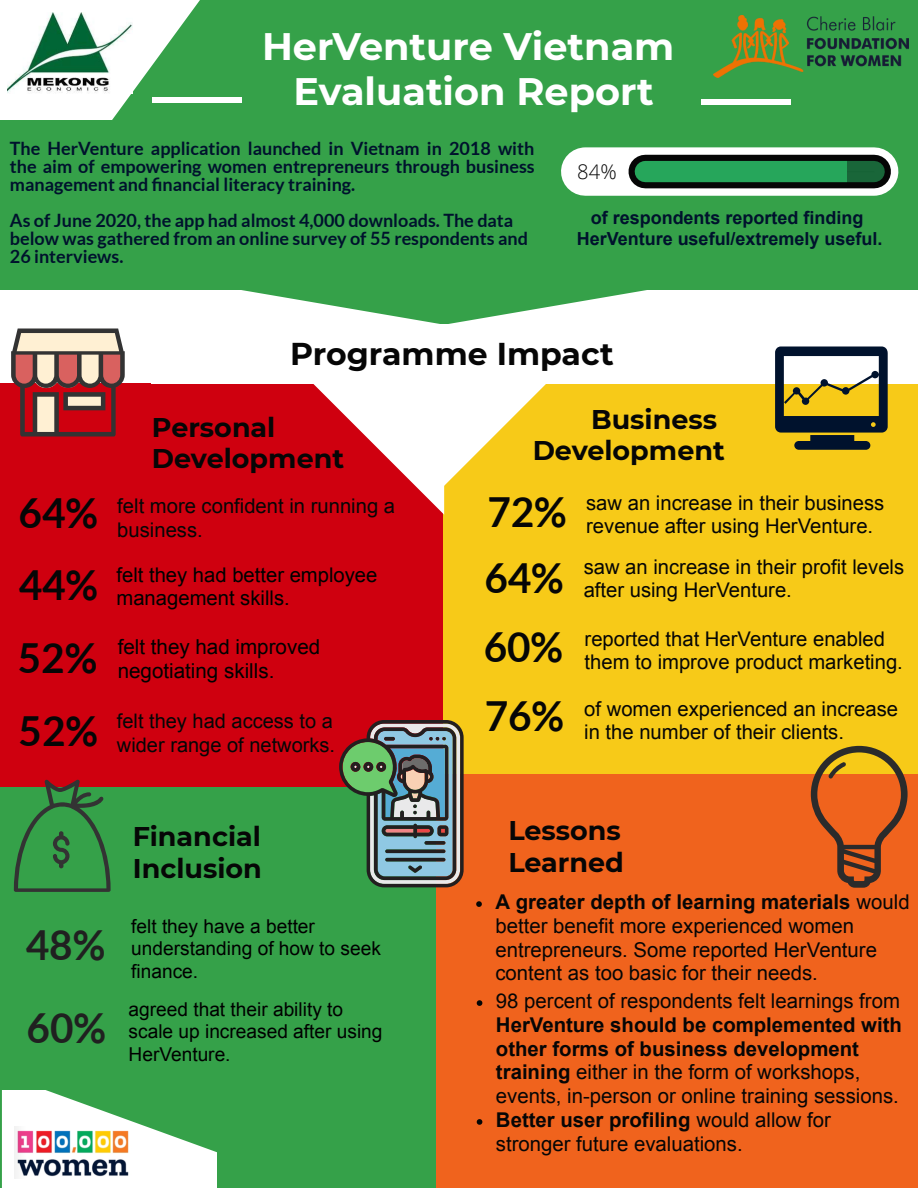
<style>
.page{position:relative;width:918px;height:1188px;background:#f7ca18}
.page>*{position:absolute;margin:0;border:0;box-sizing:border-box;transform-origin:0 0}
.t1{font:700 40.5px/66.3px "Lato";color:#060606}
.t2{font:700 40.5px "Lato";color:#202020}
.t3{font:700 38.25px/45px "Montserrat";color:#fff;text-align:center}
.t4{font:700 31.5px "Montserrat";color:#060606}
.t5{font:700 27px/31.5px "Montserrat";color:#060606}
.t6{font:20.55px/24px "Arial";color:#000}
.t7{font:20.4px/23.7px "Arial";color:#060606}
.t8{font:20.25px/23.7px "Arial";color:#060606}
.t9{font:20.25px/23.7px "Arial";color:#000}
.t10{font:20.1px/23.5px "Arial";color:#060606;text-align:right}
.t11{font:300 20.1px "Open Sans";color:#060606}
.t12{font:19.2px/22.5px "Arial";color:#000}
.t13{font:700 18px/18px "Lato";color:#00122d;text-align:justify}
.t14{font:700 18px/21.3px "Arial";color:#00122d;text-align:center}
.s1{font-family:"Lato";font-weight:700;font-size:40.5px}
.s2{font-weight:700}
</style>
<div class="page">
<div style="left:0;top:259px;width:918px;height:125px;background:#fff"></div>
<div style="left:0;top:384px;width:443px;height:446px;background:#cf000f"></div>
<div style="left:422px;top:774px;width:496px;height:414px;background:#f0631d"></div>
<svg style="left:22px;top:289px;width:844px;height:35px"></svg>
<div style="left:0;top:0;width:918px;height:289px;background:#35a149"></div>
<div style="left:701px;top:100px;width:90px;height:5px;background:#fff"></div>
<div style="left:152px;top:97px;width:90px;height:6px;background:#fff"></div>
<svg style="left:11px;top:328px;width:114px;height:108px"></svg>
<svg style="left:585px;top:147px;width:289px;height:49px;background:#e4ebe6"></svg>
<div style="left:645px;top:155px;width:229px;height:33px;background:#060606"></div>
<svg style="left:645px;top:161px;width:229px;height:21px;background:#249e56"></svg>
<svg style="left:0;top:0;width:200px;height:120px;fill:#fff"></svg>
<img style="left:8px;top:12px;width:125px;height:81px">
<img style="left:713px;top:15px;width:196px;height:62px">
<div style="left:0;top:788px;width:435px;height:400px;background:#35a149"></div>
<svg style="left:339px;top:720px;width:125px;height:167px"></svg>
<svg style="left:14px;top:780px;width:97px;height:112px"></svg>
<svg style="left:811px;top:746px;width:97px;height:142px"></svg>
<svg style="left:2px;top:1090px;width:215px;height:98px"></svg>
<svg style="left:313px;top:384px;width:233px;height:131px"></svg>
<svg style="left:775px;top:346px;width:113px;height:104px"></svg>
<svg style="left:476px;top:901px;width:6px;height:6px"></svg>
<svg style="left:477px;top:1000px;width:5px;height:6px"></svg>
<svg style="left:477px;top:1119px;width:5px;height:6px"></svg>
<img style="left:14px;top:1126px;width:118px;height:52px">
<h2 class="t3" style="left:262px;top:23px;width:414px">HerVenture Vietnam<br>Evaluation Report</h2>
<p class="t13" style="left:10px;top:140px;width:526px">The HerVenture application launched in Vietnam in 2018 with the aim of empowering women entrepreneurs through business management and financial literacy training.</p>
<p class="t13" style="left:10px;top:212px;width:520px;text-align:left">As of June 2020, the app had almost 4,000 downloads. The data below was gathered from an online survey of 55 respondents and<br>26 interviews.</p>
<p class="t11" style="left:577px;top:157px;width:41px">84%</p>
<p class="t14" style="left:577px;top:207px;width:307px">of respondents reported finding<br>HerVenture useful/extremely useful.</p>
<h3 class="t4" style="left:290px;top:334px;width:325px">Programme Impact</h3>
<h3 class="t5" style="left:533px;top:403px;width:194px;text-align:right">Business<br>Development</h3>
<h3 class="t5" style="left:152px;top:411px;width:194px">Personal<br>Development</h3>
<p class="t8" style="left:19px;top:494px;width:378px;text-indent:99px">felt more confident in running a<br><sup>64%</sup> business.</p>
<p class="t9" style="left:19px;top:563px;width:360px;text-indent:98px">felt they had better employee<br><sup>44%</sup> management skills.</p>
<h1 class="t1" style="left:18px;top:625px;width:81px">52%</h1>
<p class="t6" style="left:118px;top:635px;width:204px">felt they had improved negotiating skills.</p>
<p class="t10" style="left:19px;top:709px;width:318px">felt they had access to a<br><sup>52%</sup> wider range of networks.</p>
<h1 class="t2" style="left:26px;top:922px;width:81px">48%</h1>
<h1 class="t2" style="left:27px;top:1005px;width:81px">60%</h1>
<h3 class="t5" style="left:133px;top:821px;width:131px">Financial<br>Inclusion</h3>
<p class="t12" style="left:131px;top:915px;width:251px">felt they have a better understanding of how to seek finance.</p>
<p class="t12" style="left:129px;top:998px;width:255px">agreed that their ability to scale up increased after using<br>HerVenture.</p>
<h1 class="t1" style="left:484px;top:478px;width:84px">72%<br>64%</h1>
<p class="t8" style="left:586px;top:491px;width:300px">saw an increase in their business revenue after using HerVenture.</p>
<p class="t8" style="left:584px;top:555px;width:322px">saw an increase in their profit levels after using HerVenture.</p>
<p class="t8" style="left:585px;top:627px;width:320px">reported that HerVenture enabled them to improve product marketing.</p>
<h1 class="t1" style="left:484px;top:613px;width:81px">60%</h1>
<p class="t8" style="left:584px;top:697px;width:315px;text-indent:-100px"><span class="s1">76%</span> of women experienced an increase in the number of their clients.</p>
<h3 class="t5" style="left:508px;top:815px;width:117px">Lessons<br>Learned</h3>
<p class="t7" style="left:495px;top:890px;width:416px"><span class="s2">A greater depth of learning materials</span> would better benefit more experienced women entrepreneurs. Some reported HerVenture content as too basic for their needs.</p>
<p class="t7" style="left:496px;top:989px;width:406px">98 percent of respondents felt learnings from</p>
<p class="t7" style="left:496px;top:1013px;width:408px"><span class="s2">HerVenture should be complemented with other forms of business development training</span> either in the form of workshops, events, in-person or online training sessions.<br><span class="s2">Better user profiling</span> would allow for stronger future evaluations.</p>
</div>
